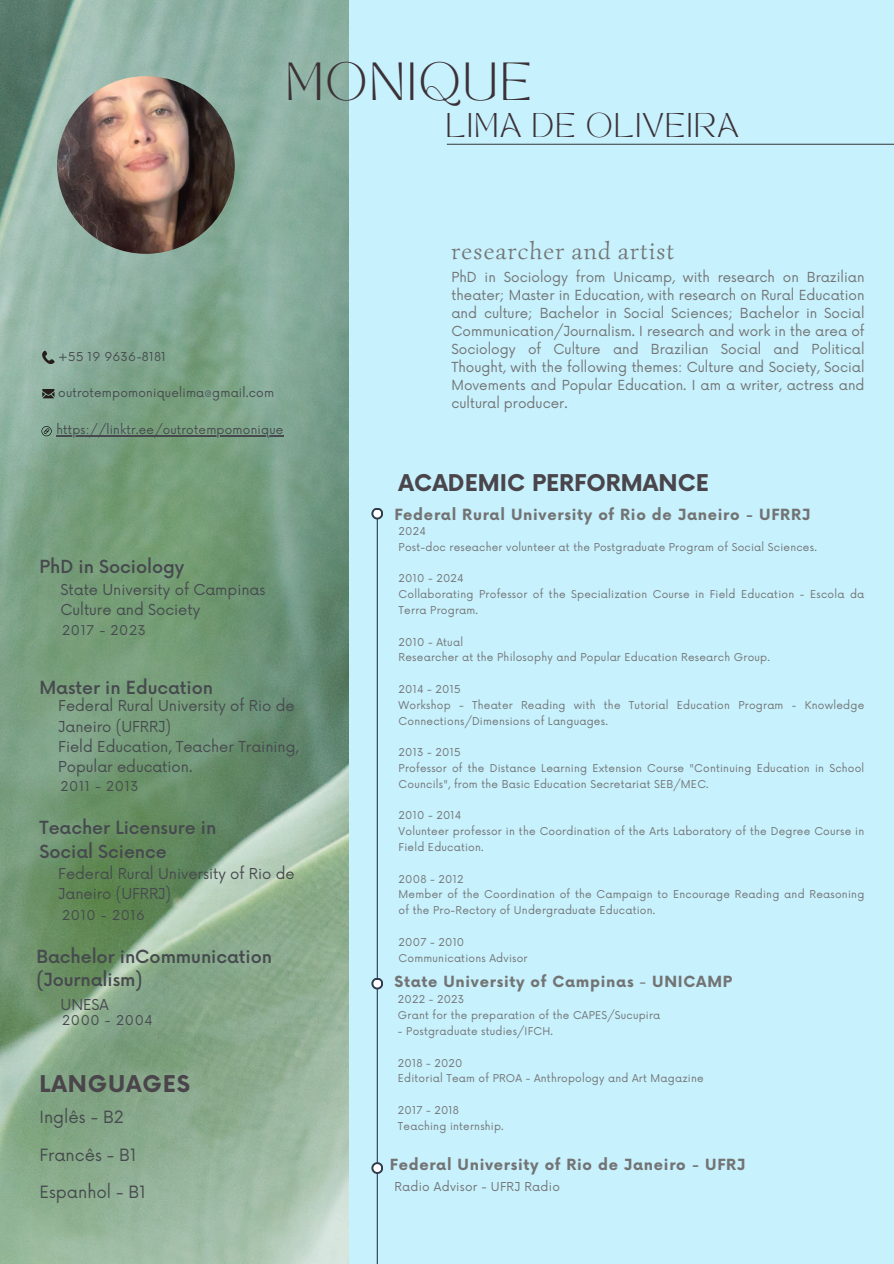
<style>
.page{position:relative;width:894px;height:1264px;background:#fff}
.page>*{position:absolute;margin:0;border:0;box-sizing:border-box;transform-origin:0 0}
.t1{font:37.5px "TAN MONCHERI Regular";letter-spacing:.07em;color:#3c3136}
.t2{font:24px "Simonetta";letter-spacing:.05em;color:#737373}
.t3{font:24px "TAN MONCHERI Regular";letter-spacing:.07em;color:#3c3136}
.t4{font:700 22.5px "Now";color:#4a454b}
.t5{font:700 22.5px "Now";letter-spacing:.035em;color:#4a454b}
.t6{font:500 17.55px/23.7px "Now";letter-spacing:-.005em;color:#464a4e}
.t7{font:16.5px "Now";color:#464a4e}
.t8{font:700 15px "Now";letter-spacing:.045em;color:#737373}
.t9{font:14.7px/20.2px "Now";letter-spacing:-.005em;color:#464a4e}
.t10{font:13.5px/18px "Now";color:#737373;text-align:justify}
.t11{font:13.2px "Now";letter-spacing:.05em;color:#464a4e}
.t12{font:12px "Now";letter-spacing:.015em;color:#464a4e}
.t13{font:12px "Now";letter-spacing:.02em;color:#737373}
.t14{font:10.5px/15.8px "Now";letter-spacing:.02em;color:#737373}
.s1{font-weight:400}
</style>
<div class="page">
<div style="left:0;top:0;width:893px;height:1263px;background:#c6f1fd"></div>
<img style="left:0;top:0;width:349px;height:1263px">
<svg style="left:42px;top:350px;width:13px;height:14px"></svg>
<svg style="left:42px;top:389px;width:12px;height:9px"></svg>
<hr style="left:446px;top:144px;width:447px;height:1px;background:#464a4e">
<hr style="left:376px;top:516px;width:2px;height:747px;background:#323b4c">
<svg style="left:371px;top:507px;width:12px;height:12px"></svg>
<div style="left:373px;top:509px;width:8px;height:8px;background:#fff;border-radius:50%"></div>
<svg style="left:371px;top:977px;width:12px;height:12px"></svg>
<div style="left:373px;top:979px;width:8px;height:8px;background:#fff;border-radius:50%"></div>
<svg style="left:41px;top:426px;width:11px;height:10px"></svg>
<hr style="left:56px;top:435px;width:227px;height:1px;background:#464a4e">
<img style="left:57px;top:76px;width:178px;height:178px;border-radius:50%">
<svg style="left:371px;top:1162px;width:12px;height:11px"></svg>
<div style="left:373px;top:1164px;width:8px;height:7px;background:#fff;border-radius:50%"></div>
<p class="t1" style="left:286px;top:62px;width:247px">MONIQUE</p>
<p class="t3" style="left:445px;top:113px;width:294px">LIMA DE OLIVEIRA</p>
<p class="t12" style="left:58px;top:350px;width:109px">+55 19 9636-8181</p>
<p class="t12" style="left:58px;top:385px;width:217px">outrotempomoniquelima@gmail.com</p>
<p class="t12" style="left:56px;top:423px;width:228px">https://linktr.ee/outrotempomonique</p>
<p class="t6" style="left:40px;top:556px;width:146px">PhD in Sociology</p>
<p class="t9" style="left:60px;top:580px;width:206px">State University of Campinas</p>
<p class="t9" style="left:60px;top:600px;width:141px">Culture and Society</p>
<p class="t11" style="left:62px;top:623px;width:85px">2017 - 2023</p>
<p class="t6" style="left:40px;top:677px;width:175px">Master in Education</p>
<h4 class="t9" style="left:58px;top:696px;width:238px">Federal Rural University of Rio de<br>Janeiro (UFRRJ)</h4>
<p class="t9" style="left:58px;top:737px;width:242px">Field Education, Teacher Training,<br>Popular education.</p>
<h4 class="t11" style="left:60px;top:779px;width:79px">2011 - 2013</h4>
<h2 class="t6" style="left:39px;top:816px;width:178px">Teacher Licensure in<br>Social Science</h2>
<h5 class="t9" style="left:58px;top:864px;width:238px">Federal Rural University of Rio de<br>Janeiro (UFRRJ)</h5>
<h3 class="t11" style="left:62px;top:907px;width:84px">2010 - 2016</h3>
<p class="t6" style="left:36px;top:945px;width:237px">Bachelor inCommunication (Journalism)</p>
<p class="t11" style="left:62px;top:1012px;width:92px">2000 - 2004</p>
<h1 class="t9" style="left:60px;top:995px;width:50px">UNESA</h1>
<h4 class="t5" style="left:39px;top:1071px;width:152px">LANGUAGES</h4>
<p class="t7" style="left:39px;top:1108px;width:86px">Inglês - B2</p>
<p class="t7" style="left:39px;top:1145px;width:98px">Francês - B1</p>
<p class="t7" style="left:39px;top:1183px;width:108px">Espanhol - B1</p>
<p class="t2" style="left:451px;top:236px;width:224px">researcher and artist</p>
<p class="t10" style="left:451px;top:269px;width:414px">PhD in Sociology from Unicamp, with research on Brazilian theater; Master in Education, with research on Rural Education and culture; Bachelor in Social Sciences; Bachelor in Social Communication/Journalism. I research and work in the area of Sociology of Culture and Brazilian Social and Political Thought, with the following themes: Culture and Society, Social Movements and Popular Education. I am a writer, actress and cultural producer.</p>
<p class="t4" style="left:398px;top:471px;width:312px">ACADEMIC PERFORMANCE</p>
<p class="t8" style="left:394px;top:506px;width:417px">Federal Rural University of Rio de Janeiro - UFRRJ</p>
<p class="t14" style="left:398px;top:524px;width:29px">2024</p>
<p class="t14" style="left:398px;top:539px;width:419px">Post-doc reseacher volunteer at the Postgraduate Program of Social Sciences.</p>
<p class="t14" style="left:398px;top:571px;width:67px">2010 - 2024</p>
<p class="t14" style="left:398px;top:587px;width:467px">Collaborating Professor of the Specialization Course in Field Education - Escola da<br>Terra Program.</p>
<p class="t14" style="left:398px;top:634px;width:66px">2010 - Atual</p>
<p class="t14" style="left:398px;top:650px;width:373px">Researcher at the Philosophy and Popular Education Research Group.</p>
<p class="t14" style="left:398px;top:682px;width:64px">2014 - 2015</p>
<p class="t14" style="left:398px;top:697px;width:467px">Workshop - Theater Reading with the Tutorial Education Program - Knowledge<br>Connections/Dimensions of Languages.</p>
<p class="t14" style="left:398px;top:745px;width:63px">2013 - 2015</p>
<p class="t14" style="left:398px;top:760px;width:467px">Professor of the Distance Learning Extension Course "Continuing Education in School<br>Councils", from the Basic Education Secretariat SEB/MEC.</p>
<p class="t14" style="left:398px;top:808px;width:64px">2010 - 2014</p>
<p class="t14" style="left:398px;top:824px;width:467px">Volunteer professor in the Coordination of the Arts Laboratory of the Degree Course in<br>Field Education.</p>
<p class="t14" style="left:398px;top:871px;width:66px">2008 - 2012</p>
<p class="t14" style="left:398px;top:887px;width:467px">Member of the Coordination of the Campaign to Encourage Reading and Reasoning of the Pro-Rectory of Undergraduate Education.</p>
<p class="t14" style="left:398px;top:934px;width:67px">2007 - 2010</p>
<p class="t14" style="left:398px;top:950px;width:130px">Communications Advisor</p>
<p class="t8" style="left:394px;top:973px;width:339px">State University of Campinas <span class="s1">-</span> UNICAMP</p>
<p class="t14" style="left:398px;top:992px;width:68px">2022 - 2023</p>
<h4 class="t14" style="left:398px;top:1008px;width:264px">Grant for the preparation of the CAPES/Sucupira</h4>
<h6 class="t14" style="left:398px;top:1023px;width:156px">- Postgraduate studies/IFCH.</h6>
<p class="t14" style="left:398px;top:1055px;width:66px">2018 - 2020</p>
<h1 class="t14" style="left:398px;top:1071px;width:307px">Editorial Team of PROA - Anthropology and Art Magazine</h1>
<h5 class="t14" style="left:398px;top:1102px;width:63px">2017 - 2018</h5>
<h5 class="t14" style="left:398px;top:1118px;width:107px">Teaching internship.</h5>
<p class="t8" style="left:390px;top:1156px;width:357px">Federal University of Rio de Janeiro - UFRJ</p>
<p class="t13" style="left:394px;top:1179px;width:167px">Radio Advisor - UFRJ Radio</p>
</div>
